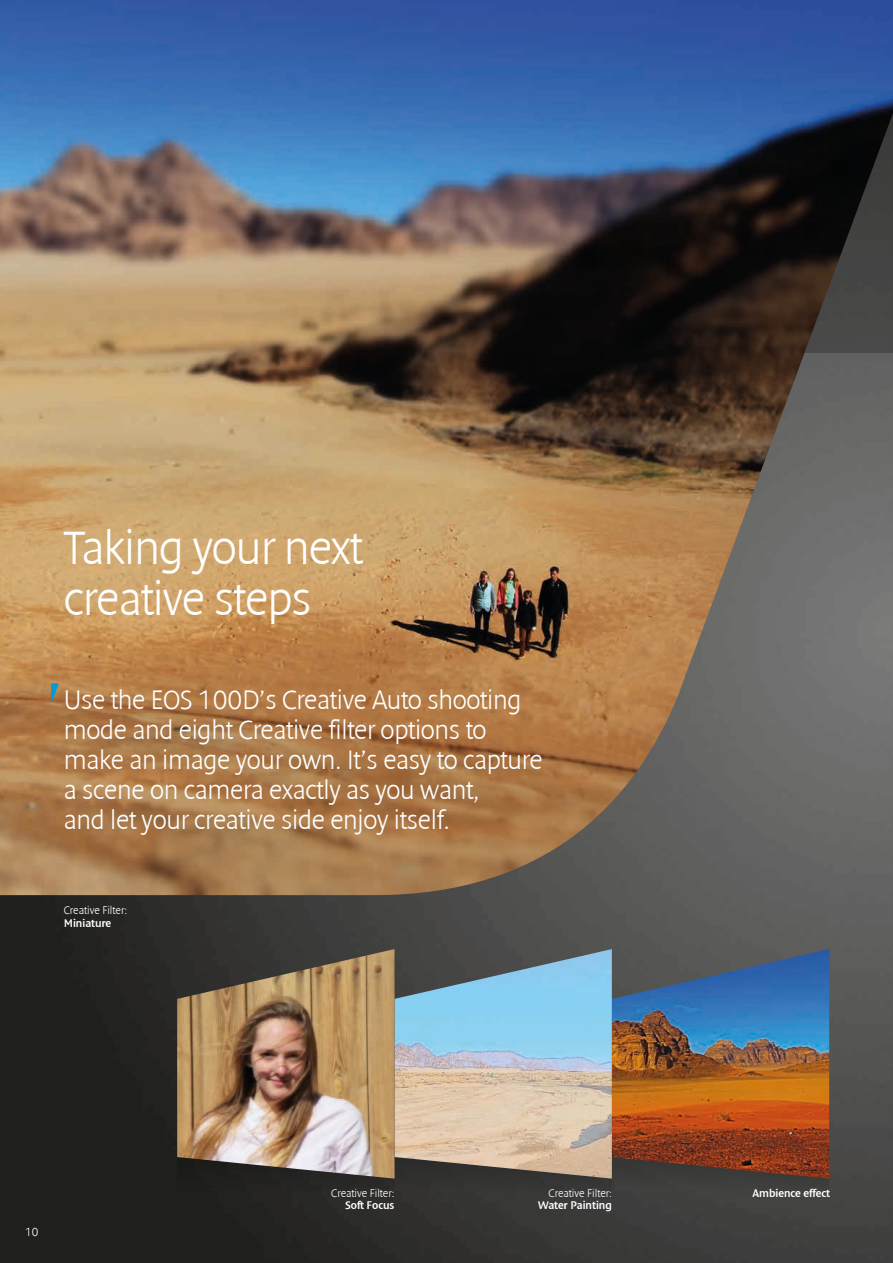
<style>
.page{position:relative;width:893px;height:1263px;background:#fff}
.page>*{position:absolute;margin:0;border:0;box-sizing:border-box;transform-origin:0 0}
.t1{font:300 48px/51px "Denda New";letter-spacing:-.02em;color:#fff}
.t2{font:300 27px/30px "Denda New";letter-spacing:-.01em;color:#fff}
.t3{font:300 12px "Denda New";color:#fff}
.t4{font:300 11.25px "Denda New";color:#fff}
.t5{font:11.25px "Denda New";color:#fff}
</style>
<div class="page">
<img style="left:0;top:895px;width:893px;height:368px">
<img style="left:0;top:0;width:893px;height:895px">
<img style="left:177px;top:949px;width:652px;height:208px">
<svg style="left:177px;top:1157px;width:652px;height:53px;background:#4e4540"></svg>
<svg style="left:51px;top:683px;width:8px;height:19px"></svg>
<h1 class="t1" style="left:64px;top:523px;width:300px">Taking your next creative steps</h1>
<p class="t2" style="left:64px;top:685px;width:480px">Use the EOS 100D’s Creative Auto shooting mode and eight Creative filter options to make an image your own. It’s easy to capture a scene on camera exactly as you want,<br>and let your creative side enjoy itself.</p>
<p class="t4" style="left:64px;top:904px;width:65px">Creative Filter:</p>
<p class="t5" style="left:64px;top:917px;width:49px">Miniature</p>
<p class="t3" style="left:25px;top:1225px;width:15px">10</p>
<p class="t4" style="left:331px;top:1187px;width:65px">Creative Filter:</p>
<p class="t5" style="left:345px;top:1199px;width:51px">Soft Focus</p>
<p class="t4" style="left:549px;top:1187px;width:65px">Creative Filter:</p>
<p class="t5" style="left:538px;top:1199px;width:75px">Water Painting</p>
<p class="t5" style="left:752px;top:1187px;width:79px">Ambience effect</p>
</div>
